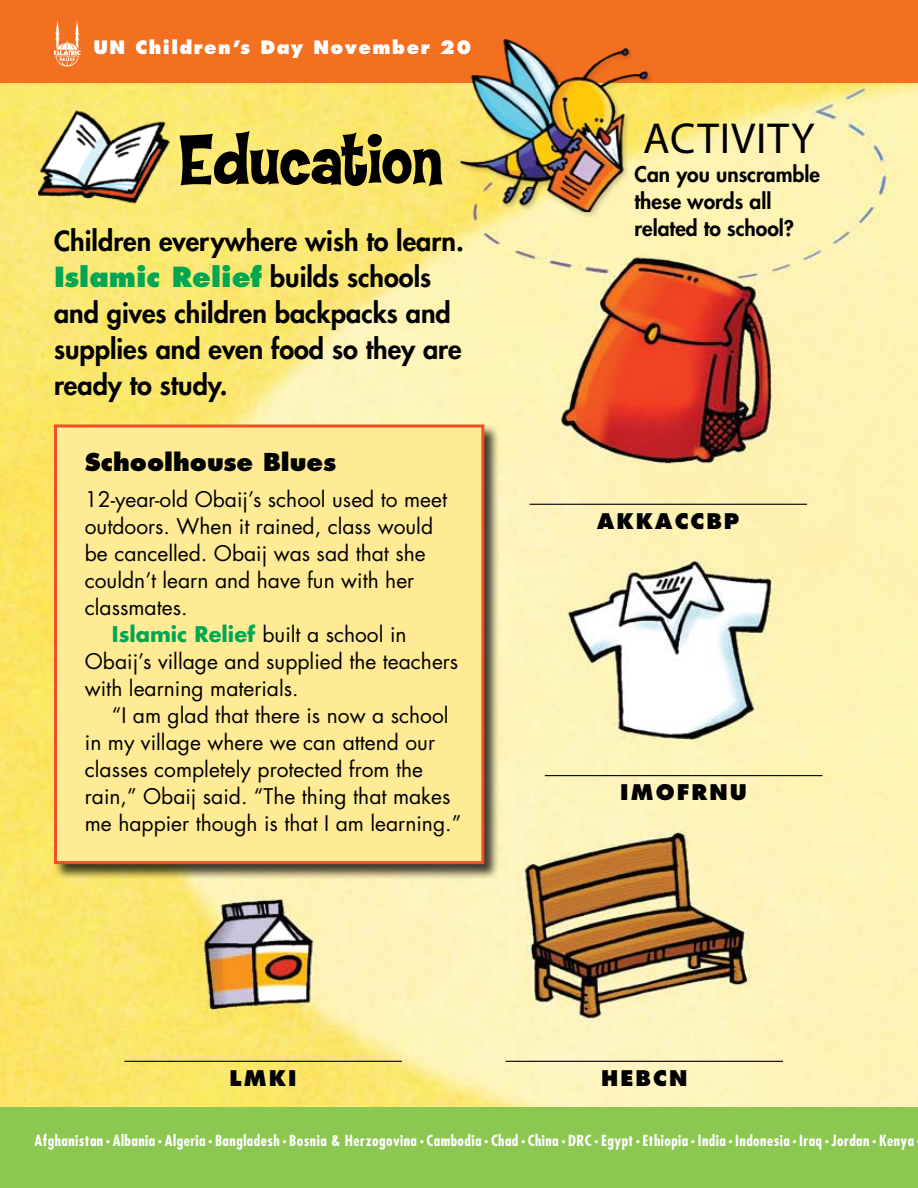
<style>
.page{position:relative;width:918px;height:1188px;background:#fff}
.page>*{position:absolute;margin:0;border:0;box-sizing:border-box;transform-origin:0 0}
.t1{font:75px "Coop OTF Flaired";color:#000}
.t2{font:43.5px "Myriad Pro";letter-spacing:.02em;color:#000}
.t3{font:800 27px/36px "Futura Std";color:#000}
.t4{font:800 24px "Futura Std";color:#000}
.t5{font:21px "Futura Std";color:#000}
.t6{font:800 21px/27px "Futura Std";color:#000}
.t7{font:800 21px "Futura Std";letter-spacing:.1em;color:#000}
.t8{font:800 18px "Futura Std";letter-spacing:.08em;color:#fff}
.t9{font:700 condensed 15px "Futura Std";letter-spacing:.03em;color:#fff}
.s1{color:#00a651}
.s2{font-weight:700;color:#00a651}
.s3{font-size:9px}
</style>
<div class="page">
<img style="left:0;top:82px;width:918px;height:1025px">
<div style="left:0;top:1107px;width:918px;height:81px;background:#8bc751"></div>
<div style="left:0;top:0;width:918px;height:82px;background:#f37021"></div>
<div style="left:53px;top:423px;width:447px;height:456px;background:#000;opacity:.75"></div>
<div style="left:54px;top:424px;width:430px;height:440px;background:#ffeb95;border:3px solid #f04e23"></div>
<hr style="left:506px;top:1061px;width:277px;height:1px;background:#000">
<hr style="left:545px;top:775px;width:277px;height:1px;background:#000">
<hr style="left:124px;top:1061px;width:278px;height:1px;background:#000">
<hr style="left:530px;top:504px;width:277px;height:1px;background:#000">
<svg style="left:54px;top:21px;width:27px;height:46px"></svg>
<div style="left:458px;top:37px;width:196px;height:182px;background:#000;opacity:.2"></div>
<img style="left:421px;top:37px;width:231px;height:174px">
<img style="left:39px;top:108px;width:135px;height:99px">
<p class="t8" style="left:93px;top:36px;width:379px">UN Children’s Day November 20</p>
<h1 class="t1" style="left:179px;top:120px;width:265px">Education</h1>
<p class="t3" style="left:54px;top:223px;width:411px">Children everywhere wish to learn.<br><span class="s1">Islamic Relief</span> builds schools and gives children backpacks and supplies and even food so they are ready to study.</p>
<p class="t4" style="left:85px;top:447px;width:253px">Schoolhouse Blues</p>
<p class="t5" style="left:85px;top:486px;width:364px">12-year-old Obaij’s school used to meet</p>
<p class="t5" style="left:85px;top:513px;width:350px">outdoors. When it rained, class would</p>
<p class="t5" style="left:85px;top:540px;width:342px">be cancelled. Obaij was sad that she</p>
<p class="t5" style="left:85px;top:567px;width:331px">couldn’t learn and have fun with her</p>
<p class="t5" style="left:85px;top:594px;width:104px">classmates.</p>
<p class="t5" style="left:112px;top:621px;width:296px"><span class="s2">Islamic Relief</span> built a school in</p>
<p class="t5" style="left:85px;top:648px;width:375px">Obaij’s village and supplied the teachers</p>
<p class="t5" style="left:85px;top:675px;width:215px">with learning materials.</p>
<p class="t5" style="left:112px;top:702px;width:338px">“I am glad that there is now a school</p>
<p class="t5" style="left:85px;top:729px;width:352px">in my village where we can attend our</p>
<p class="t5" style="left:85px;top:756px;width:340px">classes completely protected from the</p>
<p class="t5" style="left:85px;top:783px;width:367px">rain,” Obaij said. “The thing that makes</p>
<p class="t5" style="left:85px;top:810px;width:378px">me happier though is that I am learning.”</p>
<p class="t7" style="left:230px;top:1065px;width:68px">LMkI</p>
<h2 class="t2" style="left:643px;top:111px;width:173px">ACTIVITY</h2>
<p class="t6" style="left:634px;top:161px;width:187px">Can you unscramble these words all related to school?</p>
<p class="t7" style="left:597px;top:508px;width:19px">aKKacc</p>
<p class="t7" style="left:706px;top:508px;width:33px">Bp</p>
<p class="t7" style="left:620px;top:779px;width:108px">IMofRnu</p>
<p class="t7" style="left:601px;top:1065px;width:70px">heBcn</p>
<p class="t9" style="left:34px;top:1131px;width:881px">Afghanistan <span class="s3">•</span> Albania <span class="s3">•</span> Algeria <span class="s3">•</span> Bangladesh <span class="s3">•</span> Bosnia &amp; Herzogovina <span class="s3">•</span> Cambodia <span class="s3">•</span> Chad <span class="s3">•</span> China <span class="s3">•</span> DRC <span class="s3">•</span> Egypt <span class="s3">•</span> Ethiopia <span class="s3">•</span> India <span class="s3">•</span> Indonesia <span class="s3">•</span> Iraq <span class="s3">•</span> Jordan <span class="s3">•</span> Kenya</p>
</div>
